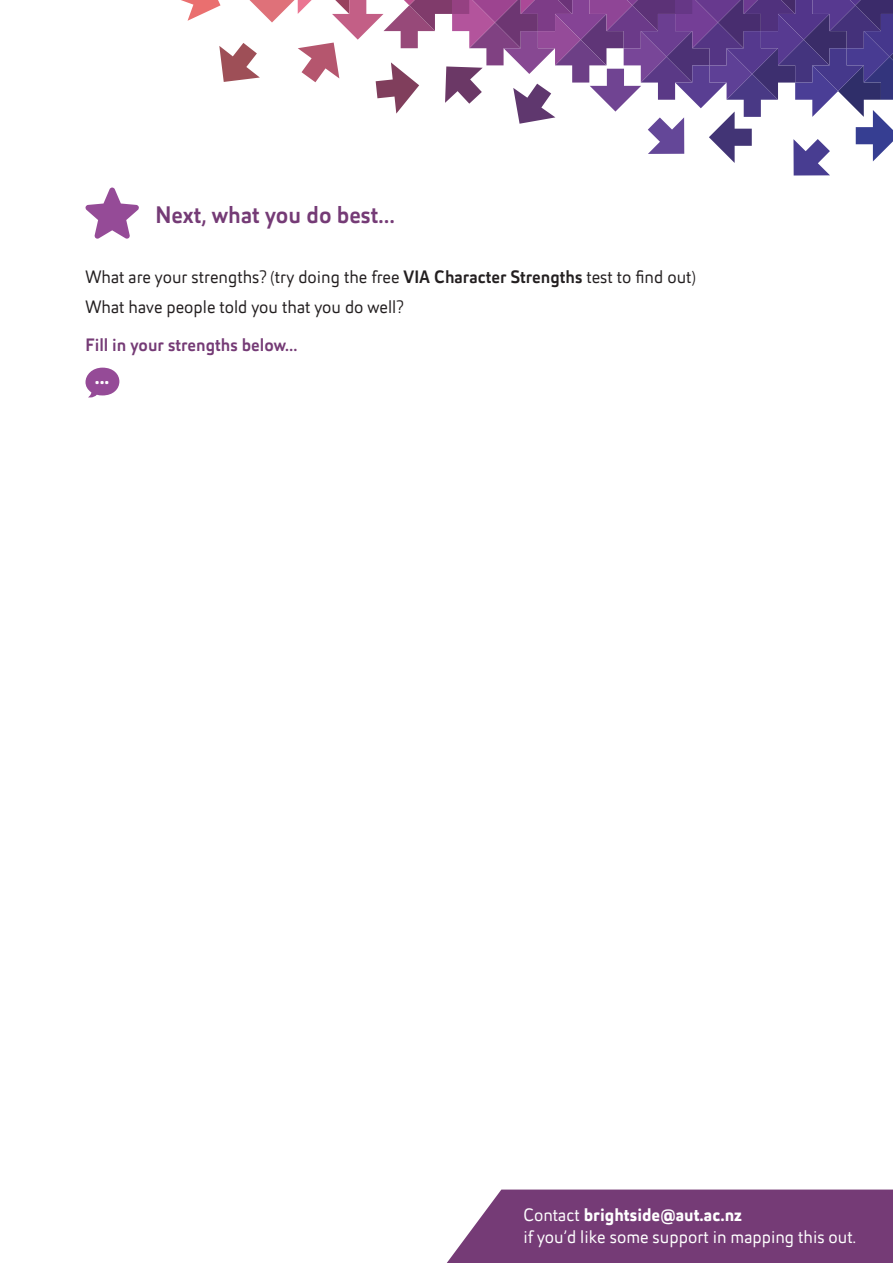
<style>
.page{position:relative;width:893px;height:1263px;background:#fff}
.page>*{position:absolute;margin:0;border:0;box-sizing:border-box;transform-origin:0 0}
.t1{font:500 24px "Helia Core";color:#753b76}
.t2{font:18px "Helia Core";color:#231f20}
.t3{font:18px "Helia Core";color:#fff}
.t4{font:700 18px "Helia Core";color:#fff}
.t5{font:500 18px "Helia Core";color:#753b76}
.t6{font:900 18px "Helia Core";color:#fff}
.s1{font-weight:500}
.s2{font-weight:400}
</style>
<div class="page">
<svg style="left:181px;top:0;width:712px;height:176px"></svg>
<svg style="left:447px;top:1189px;width:446px;height:74px;background:#7e487f"></svg>
<svg style="left:86px;top:368px;width:33px;height:29px"></svg>
<svg style="left:86px;top:188px;width:53px;height:51px"></svg>
<p class="t1" style="left:155px;top:199px;width:241px">Next, what you do best…</p>
<p class="t2" style="left:86px;top:266px;width:612px">What are your strengths? (try doing the free <span class="s1">VIA Character Strengths</span> test to find out)</p>
<p class="t2" style="left:86px;top:296px;width:319px">What have people told you that you do well?</p>
<p class="t5" style="left:86px;top:332px;width:214px">Fill in your strengths below…</p>
<p class="t6" style="left:95px;top:365px;width:16px">...</p>
<p class="t4" style="left:524px;top:1202px;width:220px"><span class="s2">Contact</span> brightside@aut.ac.nz</p>
<p class="t3" style="left:524px;top:1225px;width:334px">if you’d like some support in mapping this out.</p>
</div>
